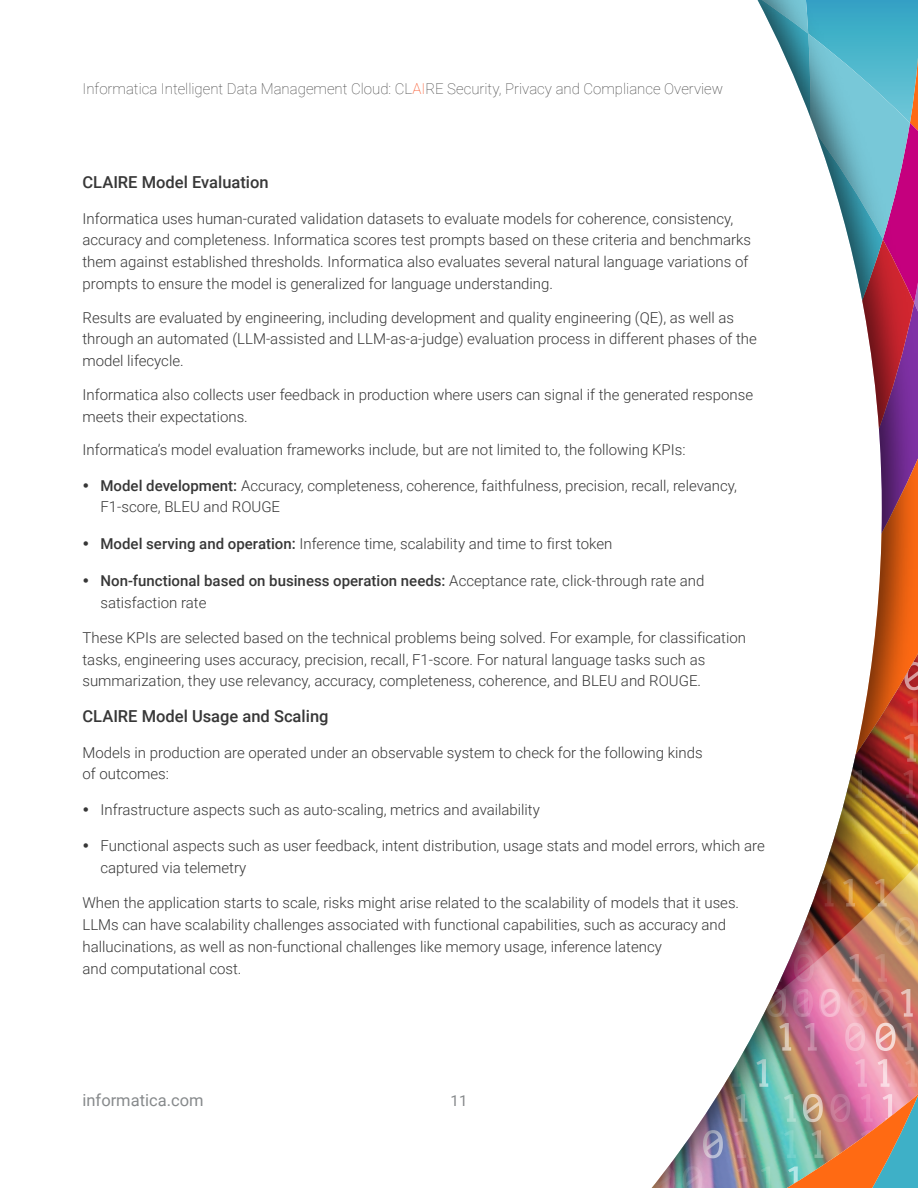
<style>
.page{position:relative;width:918px;height:1188px;background:#fff}
.page>*{position:absolute;margin:0;border:0;box-sizing:border-box;transform-origin:0 0}
.t1{font:500 16.5px "Roboto";color:#373737}
.t2{font:16.5px "Roboto";color:#878a8c}
.t3{font:300 15px/21.8px "Roboto";color:#373737}
.t4{font:100 15px "Roboto";color:#373737}
.t5{font:15px "Roboto";color:#878a8c}
.s1{color:#f94616}
.s2{font-weight:500}
</style>
<div class="page">
<img style="left:879px;top:0;width:39px;height:1188px">
<img style="left:651px;top:0;width:228px;height:1188px">
<p class="t4" style="left:82px;top:78px;width:642px">Informatica Intelligent Data Management Cloud: CL<span class="s1">AI</span>RE Security, Privacy and Compliance Overview</p>
<p class="t1" style="left:82px;top:171px;width:188px">CLAIRE Model Evaluation</p>
<p class="t3" style="left:82px;top:207px;width:670px">Informatica uses human-curated validation datasets to evaluate models for coherence, consistency, accuracy and completeness. Informatica scores test prompts based on these criteria and benchmarks them against established thresholds. Informatica also evaluates several natural language variations of prompts to ensure the model is generalized for language understanding.</p>
<p class="t3" style="left:82px;top:306px;width:676px">Results are evaluated by engineering, including development and quality engineering (QE), as well as through an automated (LLM-assisted and LLM-as-a-judge) evaluation process in different phases of the model lifecycle.</p>
<p class="t3" style="left:82px;top:383px;width:672px">Informatica also collects user feedback in production where users can signal if the generated response meets their expectations.</p>
<p class="t3" style="left:82px;top:438px;width:605px">Informatica’s model evaluation frameworks include, but are not limited to, the following KPIs:</p>
<p class="t3" style="left:100px;top:474px;width:638px"><span class="s2">Model development:</span> Accuracy, completeness, coherence, faithfulness, precision, recall, relevancy,<br>F1-score, BLEU and ROUGE</p>
<p class="t3" style="left:101px;top:532px;width:513px"><span class="s2">Model serving and operation:</span> Inference time, scalability and time to first token</p>
<p class="t3" style="left:101px;top:569px;width:606px"><span class="s2">Non-functional based on business operation needs:</span> Acceptance rate, click-through rate and satisfaction rate</p>
<p class="t3" style="left:83px;top:626px;width:665px">These KPIs are selected based on the technical problems being solved. For example, for classification tasks, engineering uses accuracy, precision, recall, F1-score. For natural language tasks such as summarization, they use relevancy, accuracy, completeness, coherence, and BLEU and ROUGE.</p>
<p class="t1" style="left:82px;top:705px;width:248px">CLAIRE Model Usage and Scaling</p>
<p class="t3" style="left:82px;top:741px;width:622px">Models in production are operated under an observable system to check for the following kinds of outcomes:</p>
<p class="t3" style="left:100px;top:798px;width:441px">Infrastructure aspects such as auto-scaling, metrics and availability</p>
<p class="t3" style="left:100px;top:834px;width:666px">Functional aspects such as user feedback, intent distribution, usage stats and model errors, which are captured via telemetry</p>
<p class="t3" style="left:82px;top:891px;width:658px">When the application starts to scale, risks might arise related to the scalability of models that it uses.<br>LLMs can have scalability challenges associated with functional capabilities, such as accuracy and hallucinations, as well as non-functional challenges like memory usage, inference latency<br>and computational cost.</p>
<p class="t2" style="left:82px;top:1088px;width:123px">informatica.com</p>
<p class="t5" style="left:451px;top:1090px;width:18px">11</p>
</div>
